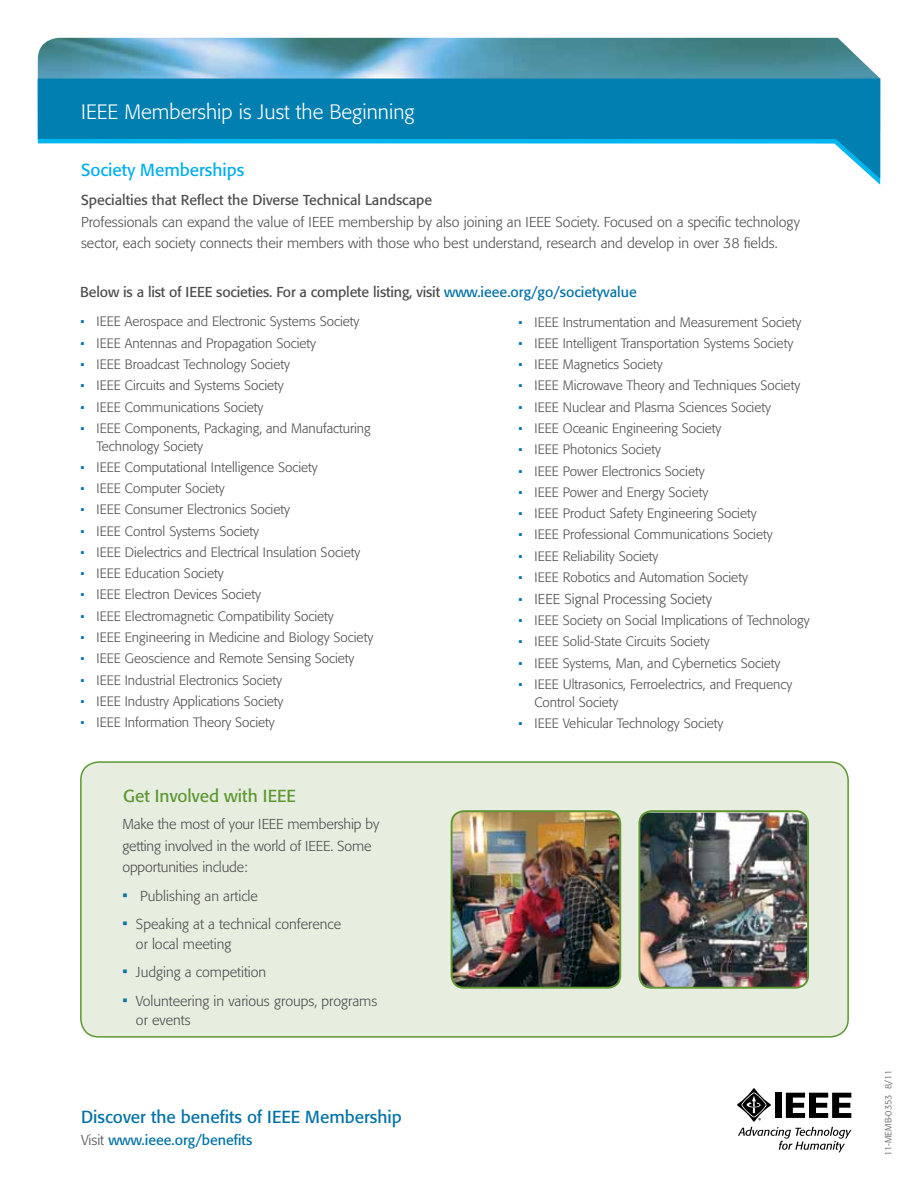
<style>
.page{position:relative;width:918px;height:1188px;background:#fff}
.page>*{position:absolute;margin:0;border:0;box-sizing:border-box;transform-origin:0 0}
.t1{font:300 20.7px "Formata";color:#fff}
.t2{font:17.25px "Formata";color:#0071a6}
.t3{font:17.25px "Formata";color:#5e9732}
.t4{font:17.25px "Formata";color:#00aeef}
.t5{font:300 14.25px/21.8px "Formata";color:#4d4d4f}
.t6{font:14.25px "Formata";color:#4d4d4f}
.t7{font:14.25px "Formata";color:#0071a6}
.t8{font:300 13.5px/18px "Formata";color:#4d4d4f}
.t9{font:300 9px "Formata";color:#4d4d4f}
.s1{color:#0071a6}
.s2{font-size:17.25px;color:#0071a6}
.s3{font-weight:300;color:#4d4d4f}
.s4{font-size:13.5px;color:#0071a6}
</style>
<div class="page">
<div style="left:81px;top:762px;width:767px;height:275px;background:#e7eee0;border-radius:18px"></div>
<div style="left:80px;top:761px;width:769px;height:277px;border:2px solid #5e9732;border-radius:18px"></div>
<img style="left:453px;top:812px;width:166px;height:175px">
<div style="left:451px;top:810px;width:170px;height:179px;border:2px solid #5e9732;border-radius:12px"></div>
<img style="left:38px;top:38px;width:842px;height:41px">
<svg style="left:737px;top:1088px;width:114px;height:64px"></svg>
<svg style="left:38px;top:79px;width:842px;height:100px;fill:#007fb0"></svg>
<img style="left:641px;top:813px;width:165px;height:173px">
<div style="left:638px;top:810px;width:171px;height:179px;border:2px solid #5e9732;border-radius:12px"></div>
<h1 class="t1" style="left:81px;top:99px;width:335px">IEEE Membership is Just the Beginning</h1>
<p class="t4" style="left:81px;top:160px;width:165px">Society Memberships</p>
<p class="t6" style="left:81px;top:191px;width:353px">Specialties that Reflect the Diverse Technical Landscape</p>
<p class="t5" style="left:81px;top:211px;width:720px">Professionals can expand the value of IEEE membership by also joining an IEEE Society. Focused on a specific technology sector, each society connects their members with those who best understand, research and develop in over 38 fields.</p>
<p class="t6" style="left:80px;top:284px;width:558px">Below is a list of IEEE societies. For a complete listing, visit <span class="s1">www.ieee.org/go/societyvalue</span></p>
<p class="t8" style="left:81px;top:313px;width:280px"><span class="s1">•</span> IEEE Aerospace and Electronic Systems Society</p>
<p class="t8" style="left:81px;top:334px;width:237px"><span class="s1">•</span> IEEE Antennas and Propagation Society</p>
<p class="t8" style="left:81px;top:355px;width:211px"><span class="s1">•</span> IEEE Broadcast Technology Society</p>
<p class="t8" style="left:81px;top:377px;width:205px"><span class="s1">•</span> IEEE Circuits and Systems Society</p>
<p class="t8" style="left:81px;top:398px;width:184px"><span class="s1">•</span> IEEE Communications Society</p>
<p class="t8" style="left:96px;top:419px;width:276px;text-indent:-16px"><span class="s1">•</span> IEEE Components, Packaging, and Manufacturing<br>Technology Society</p>
<p class="t8" style="left:81px;top:458px;width:239px"><span class="s1">•</span> IEEE Computational Intelligence Society</p>
<p class="t8" style="left:81px;top:480px;width:146px"><span class="s1">•</span> IEEE Computer Society</p>
<p class="t8" style="left:81px;top:501px;width:211px"><span class="s1">•</span> IEEE Consumer Electronics Society</p>
<p class="t8" style="left:81px;top:522px;width:180px"><span class="s1">•</span> IEEE Control Systems Society</p>
<p class="t8" style="left:81px;top:543px;width:281px"><span class="s1">•</span> IEEE Dielectrics and Electrical Insulation Society</p>
<p class="t8" style="left:81px;top:565px;width:145px"><span class="s1">•</span> IEEE Education Society</p>
<p class="t8" style="left:81px;top:586px;width:182px"><span class="s1">•</span> IEEE Electron Devices Society</p>
<p class="t8" style="left:81px;top:607px;width:255px"><span class="s1">•</span> IEEE Electromagnetic Compatibility Society</p>
<p class="t8" style="left:81px;top:628px;width:294px"><span class="s1">•</span> IEEE Engineering in Medicine and Biology Society</p>
<p class="t8" style="left:81px;top:650px;width:275px"><span class="s1">•</span> IEEE Geoscience and Remote Sensing Society</p>
<p class="t8" style="left:81px;top:671px;width:203px"><span class="s1">•</span> IEEE Industrial Electronics Society</p>
<p class="t8" style="left:81px;top:692px;width:204px"><span class="s1">•</span> IEEE Industry Applications Society</p>
<p class="t8" style="left:81px;top:714px;width:196px"><span class="s1">•</span> IEEE Information Theory Society</p>
<p class="t3" style="left:123px;top:785px;width:174px">Get Involved with IEEE</p>
<p class="t5" style="left:122px;top:813px;width:258px">Make the most of your IEEE membership by getting involved in the world of IEEE. Some opportunities include:</p>
<p class="t5" style="left:122px;top:885px;width:137px"><span class="s2">•</span> Publishing an article</p>
<p class="t5" style="left:136px;top:915px;width:207px;line-height:19.5px;text-indent:-14px"><span class="s2">•</span> Speaking at a technical conference or local meeting</p>
<p class="t5" style="left:122px;top:962px;width:145px"><span class="s2">•</span> Judging a competition</p>
<p class="t5" style="left:136px;top:991px;width:243px;line-height:19.5px;text-indent:-14px"><span class="s2">•</span> Volunteering in various groups, programs or events</p>
<p class="t2" style="left:81px;top:1107px;width:322px">Discover the benefits of IEEE Membership</p>
<p class="t7" style="left:81px;top:1131px;width:173px"><span class="s3">Visit</span> www.ieee.org/benefits</p>
<p class="t8" style="left:518px;top:313px;width:284px"><span class="s1">•</span> IEEE Instrumentation and Measurement Society</p>
<p class="t8" style="left:518px;top:334px;width:276px"><span class="s1">•</span> IEEE Intelligent Transportation Systems Society</p>
<p class="t8" style="left:518px;top:356px;width:146px"><span class="s1">•</span> IEEE Magnetics Society</p>
<p class="t8" style="left:518px;top:377px;width:283px"><span class="s1">•</span> IEEE Microwave Theory and Techniques Society</p>
<p class="t8" style="left:518px;top:398px;width:254px"><span class="s1">•</span> IEEE Nuclear and Plasma Sciences Society</p>
<p class="t8" style="left:518px;top:419px;width:204px"><span class="s1">•</span> IEEE Oceanic Engineering Society</p>
<p class="t8" style="left:518px;top:441px;width:144px"><span class="s1">•</span> IEEE Photonics Society</p>
<p class="t8" style="left:518px;top:462px;width:188px"><span class="s1">•</span> IEEE Power Electronics Society</p>
<p class="t8" style="left:518px;top:483px;width:191px"><span class="s1">•</span> IEEE Power and Energy Society</p>
<p class="t8" style="left:518px;top:504px;width:240px"><span class="s1">•</span> IEEE Product Safety Engineering Society</p>
<p class="t8" style="left:518px;top:526px;width:256px"><span class="s1">•</span> IEEE Professional Communications Society</p>
<p class="t8" style="left:518px;top:547px;width:141px"><span class="s1">•</span> IEEE Reliability Society</p>
<p class="t8" style="left:518px;top:568px;width:231px"><span class="s1">•</span> IEEE Robotics and Automation Society</p>
<p class="t5" style="left:518px;top:588px;width:195px"><span class="s4">•</span> IEEE Signal Processing Society</p>
<p class="t8" style="left:518px;top:611px;width:293px"><span class="s1">•</span> IEEE Society on Social Implications of Technology</p>
<p class="t8" style="left:518px;top:633px;width:193px"><span class="s1">•</span> IEEE Solid-State Circuits Society</p>
<p class="t8" style="left:518px;top:654px;width:264px"><span class="s1">•</span> IEEE Systems, Man, and Cybernetics Society</p>
<p class="t8" style="left:534px;top:675px;width:259px;text-indent:-16px"><span class="s1">•</span> IEEE Ultrasonics, Ferroelectrics, and Frequency<br>Control Society</p>
<p class="t8" style="left:518px;top:714px;width:206px"><span class="s1">•</span> IEEE Vehicular Technology Society</p>
<p class="t9" style="left:883px;top:1156px;width:88px;rotate:-90deg">11-MEMB-0353 8/11</p>
</div>
